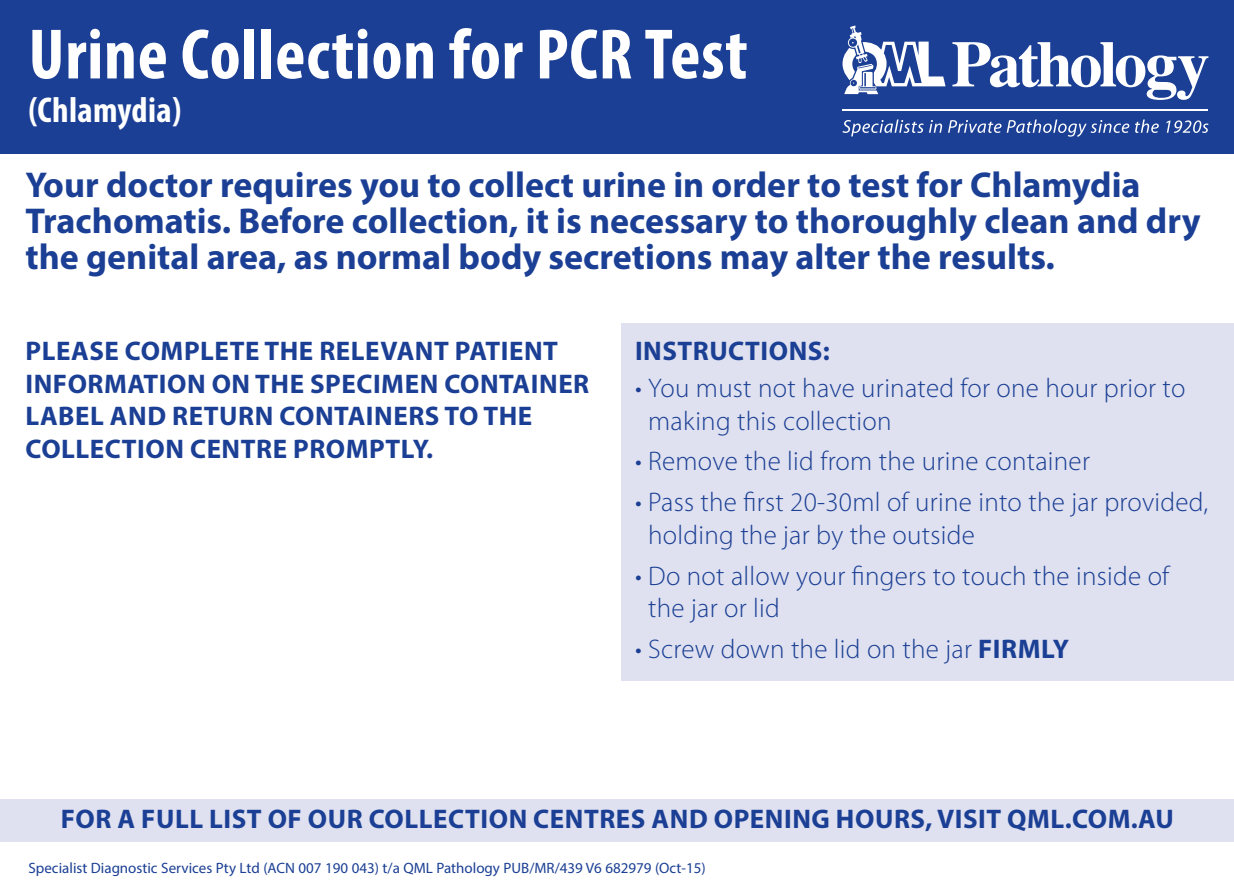
<style>
.page{position:relative;width:1234px;height:893px;background:#fff}
.page>*{position:absolute;margin:0;border:0;box-sizing:border-box;transform-origin:0 0}
.body{font:700 condensed 72px "Myriad Pro";letter-spacing:.01em;color:#fff}
.body-2{font:700 36px/36px "Myriad Pro";color:#1b3f94}
.body-3{font:700 condensed 36px "Myriad Pro";letter-spacing:.01em;color:#fff}
.body-4{font:300 27px/32.4px "Myriad Pro";letter-spacing:.01em;color:#1b3f94}
.body-5{font:700 27px/32.4px "Myriad Pro";letter-spacing:.02em;color:#1b3f94}
.t1{font:15px "Myriad Pro";color:#1b3f94}
.s1{font-weight:700}
</style>
<div class="page">
<div style="left:621px;top:323px;width:612px;height:357px;background:#dfe1f0"></div>
<div style="left:0;top:0;width:1233px;height:153px;background:#1b3f94"></div>
<div style="left:0;top:799px;width:1233px;height:43px;background:#dfe1f0"></div>
<svg style="left:952px;top:42px;width:256px;height:58px"></svg>
<svg style="left:842px;top:26px;width:103px;height:68px"></svg>
<svg style="left:842px;top:120px;width:99px;height:16px"></svg>
<svg style="left:948px;top:120px;width:210px;height:17px"></svg>
<svg style="left:1166px;top:120px;width:42px;height:13px"></svg>
<hr style="left:842px;top:109px;width:366px;height:1px;background:#fff">
<p class="body" style="left:29px;top:9px;width:720px">Urine Collection for PCR Test</p>
<p class="body-3" style="left:29px;top:87px;width:154px">(Chlamydia)</p>
<p class="body-2" style="left:26px;top:166px;width:1176px">Your doctor requires you to collect urine in order to test for Chlamydia<br>Trachomatis. Before collection, it is necessary to thoroughly clean and dry the genital area, as normal body secretions may alter the results.</p>
<p class="body-5" style="left:26px;top:334px;width:565px">PLEASE COMPLETE THE RELEVANT PATIENT INFORMATION ON THE SPECIMEN CONTAINER LABEL AND RETURN CONTAINERS TO THE COLLECTION CENTRE PROMPTLY.</p>
<p class="body-5" style="left:635px;top:334px;width:196px">INSTRUCTIONS:</p>
<p class="body-4" style="left:648px;top:372px;width:538px;text-indent:-13px">• You must not have urinated for one hour prior to making this collection</p>
<p class="body-4" style="left:635px;top:446px;width:456px">• Remove the lid from the urine container</p>
<p class="body-4" style="left:648px;top:487px;width:561px;text-indent:-13px">• Pass the first 20-30ml of urine into the jar provided, holding the jar by the outside</p>
<p class="body-4" style="left:648px;top:560px;width:522px;text-indent:-13px">• Do not allow your fingers to touch the inside of the jar or lid</p>
<p class="body-4" style="left:635px;top:633px;width:435px">• Screw down the lid on the jar <span class="s1">FIRMLY</span></p>
<p class="body-5" style="left:61px;top:802px;width:1114px">FOR A FULL LIST OF OUR COLLECTION CENTRES AND OPENING HOURS, VISIT QML.COM.AU</p>
<p class="t1" style="left:29px;top:859px;width:678px">Specialist Diagnostic Services Pty Ltd (ACN 007 190 043) t/a QML Pathology PUB/MR/439 V6 682979 (Oct-15)</p>
</div>
